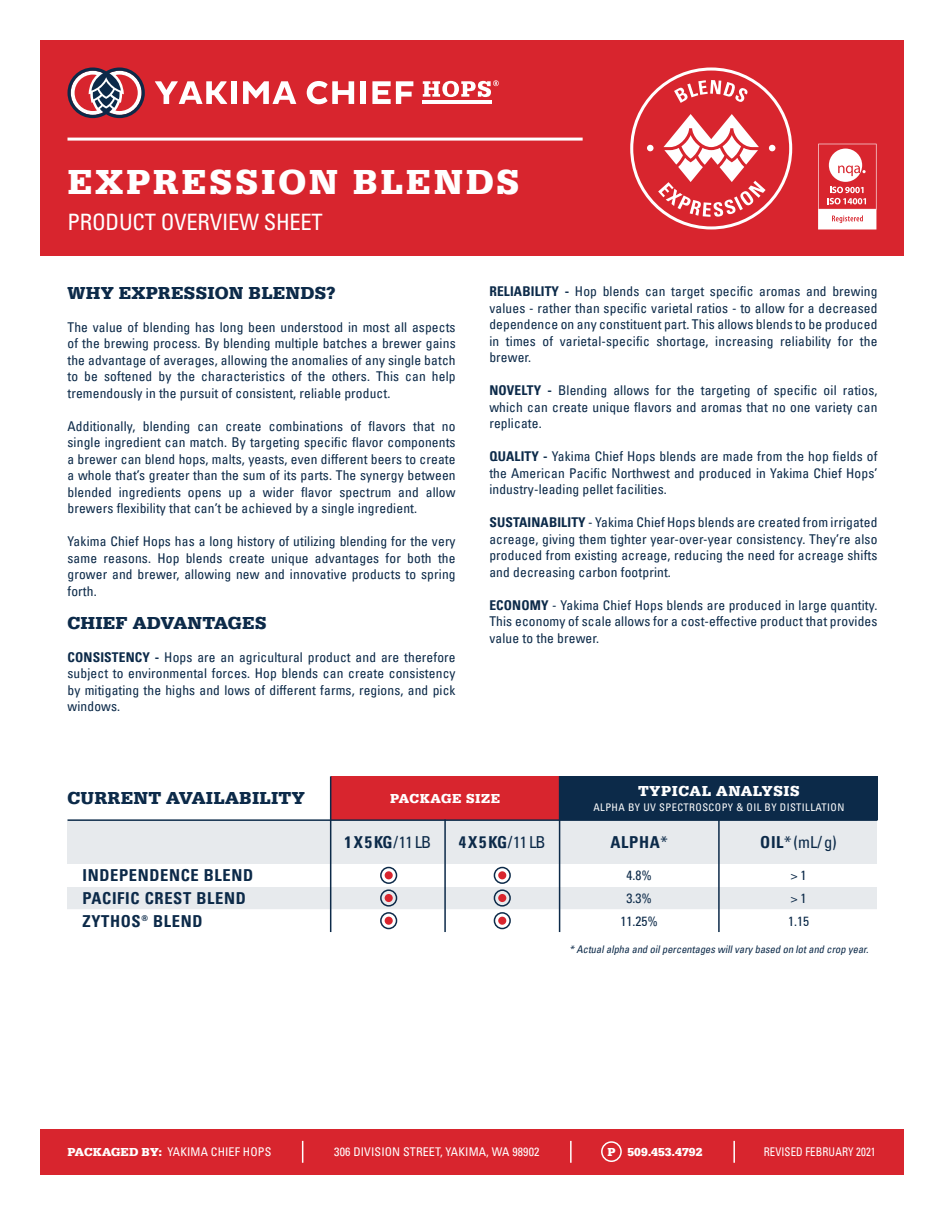
<style>
.page{position:relative;width:945px;height:1215px;background:#fff}
.page>*{position:absolute;margin:0;border:0;box-sizing:border-box;transform-origin:0 0}
.t1{font:700 36px "Egyptienne URW";letter-spacing:.075em;color:#fff}
.t2{font:condensed 22.5px "Univers LT Std";letter-spacing:-.01em;color:#fff}
.t3{font:700 18px "Egyptienne URW";letter-spacing:.01em;color:#0c2a49}
.t4{font:700 condensed 16.5px "Univers LT Pro";letter-spacing:.04em;color:#0c2a49}
.t5{font:condensed 16.5px "Univers LT Pro";color:#0c2a49}
.t6{font:700 15px "Egyptienne URW";letter-spacing:.04em;color:#fff}
.t7{font:condensed 13.5px/16.5px "Univers LT Pro";letter-spacing:.01em;color:#0c2a49;text-align:justify}
.t8{font:700 13.5px "Egyptienne URW";letter-spacing:.04em;color:#fff}
.t9{font:condensed 12px "Univers LT Pro";letter-spacing:.01em;color:#fff}
.t10{font:condensed 12px "Univers LT Pro";letter-spacing:.01em;color:#fff;scale:.9 1}
.t11{font:700 12px "Egyptienne URW";letter-spacing:.01em;color:#fff}
.t12{font:italic condensed 10.5px "Univers LT Pro";color:#0c2a49}
.t13{font:condensed 10.5px "Univers LT Pro";letter-spacing:.04em;color:#fff}
.s1{font-weight:700}
.s2{font-weight:400}
.s3{font-family:"Egyptienne URW";font-weight:700;font-stretch:normal}
</style>
<div class="page">
<div style="left:40px;top:40px;width:864px;height:216px;background:#d8252e"></div>
<hr style="left:68px;top:138px;width:515px;height:3px;background:#fff">
<svg style="left:818px;top:144px;width:59px;height:86px"></svg>
<div style="left:40px;top:1129px;width:864px;height:45px;background:#d8252e"></div>
<div style="left:601px;top:1141px;width:21px;height:21px;border:2px solid #fff;border-radius:50%"></div>
<svg style="left:302px;top:1141px;width:1px;height:22px"></svg>
<hr style="left:570px;top:1141px;width:2px;height:22px;background:#fff">
<hr style="left:733px;top:1141px;width:2px;height:22px;background:#fff">
<div style="left:68px;top:887px;width:810px;height:22px;background:#e7eaed"></div>
<div style="left:68px;top:821px;width:810px;height:43px;background:#e7eaed"></div>
<div style="left:559px;top:776px;width:319px;height:44px;background:#0c2a49"></div>
<div style="left:331px;top:776px;width:228px;height:43px;background:#d8252e"></div>
<div style="left:380px;top:867px;width:17px;height:17px;border:2px solid #0c2a49;border-radius:50%"></div>
<div style="left:385px;top:871px;width:8px;height:8px;background:#d8252e;border-radius:50%"></div>
<div style="left:380px;top:912px;width:17px;height:17px;border:2px solid #0c2a49;border-radius:50%"></div>
<div style="left:385px;top:917px;width:8px;height:8px;background:#d8252e;border-radius:50%"></div>
<div style="left:380px;top:889px;width:17px;height:18px;border:2px solid #0c2a49;border-radius:50%"></div>
<div style="left:385px;top:894px;width:8px;height:8px;background:#d8252e;border-radius:50%"></div>
<div style="left:494px;top:867px;width:17px;height:17px;border:2px solid #0c2a49;border-radius:50%"></div>
<div style="left:498px;top:871px;width:8px;height:8px;background:#d8252e;border-radius:50%"></div>
<div style="left:494px;top:912px;width:17px;height:17px;border:2px solid #0c2a49;border-radius:50%"></div>
<div style="left:498px;top:917px;width:8px;height:8px;background:#d8252e;border-radius:50%"></div>
<div style="left:494px;top:889px;width:17px;height:18px;border:2px solid #0c2a49;border-radius:50%"></div>
<div style="left:498px;top:894px;width:8px;height:8px;background:#d8252e;border-radius:50%"></div>
<hr style="left:68px;top:819px;width:810px;height:2px;background:#0c2a49">
<hr style="left:330px;top:776px;width:1px;height:156px;background:#0c2a49">
<hr style="left:559px;top:776px;width:1px;height:156px;background:#0c2a49">
<hr style="left:444px;top:819px;width:2px;height:113px;background:#0c2a49">
<hr style="left:718px;top:804px;width:2px;height:128px;background:#0c2a49">
<svg style="left:630px;top:68px;width:162px;height:162px"></svg>
<svg style="left:67px;top:68px;width:78px;height:50px"></svg>
<svg style="left:155px;top:81px;width:72px;height:23px"></svg>
<div style="left:231px;top:81px;width:6px;height:23px;background:#fff"></div>
<svg style="left:243px;top:81px;width:53px;height:23px"></svg>
<svg style="left:307px;top:81px;width:47px;height:23px"></svg>
<div style="left:361px;top:81px;width:5px;height:23px;background:#fff"></div>
<svg style="left:372px;top:81px;width:41px;height:23px"></svg>
<hr style="left:423px;top:101px;width:69px;height:3px;background:#fff">
<svg style="left:423px;top:80px;width:76px;height:17px"></svg>
<p class="t1" style="left:68px;top:160px;width:453px">EXPRESSION BLENDS</p>
<p class="t2" style="left:68px;top:207px;width:257px">PRODUCT OVERVIEW SHEET</p>
<p class="t3" style="left:68px;top:282px;width:270px">WHY EXPRESSION BLENDS?</p>
<p class="t7" style="left:68px;top:319px;width:390px">The value of blending has long been understood in most all aspects of the brewing process. By blending multiple batches a brewer gains the advantage of averages, allowing the anomalies of any single batch to be softened by the characteristics of the others. This can help tremendously in the pursuit of consistent, reliable product.</p>
<p class="t7" style="left:68px;top:418px;width:390px">Additionally, blending can create combinations of flavors that no single ingredient can match. By targeting specific flavor components a brewer can blend hops, malts, yeasts, even different beers to create a whole that’s greater than the sum of its parts. The synergy between blended ingredients opens up a wider flavor spectrum and allow brewers flexibility that can’t be achieved by a single ingredient.</p>
<p class="t7" style="left:68px;top:533px;width:390px">Yakima Chief Hops has a long history of utilizing blending for the very same reasons. Hop blends create unique advantages for both the grower and brewer, allowing new and innovative products to spring forth.</p>
<p class="t3" style="left:68px;top:612px;width:200px">CHIEF ADVANTAGES</p>
<p class="t7" style="left:68px;top:649px;width:390px"><span class="s1">CONSISTENCY -</span> Hops are an agricultural product and are therefore subject to environmental forces. Hop blends can create consistency by mitigating the highs and lows of different farms, regions, and pick windows.</p>
<p class="t7" style="left:489px;top:283px;width:390px"><span class="s1">RELIABILITY -</span> Hop blends can target specific aromas and brewing values - rather than specific varietal ratios - to allow for a decreased dependence on any constituent part. This allows blends to be produced in times of varietal-specific shortage, increasing reliability for the brewer.</p>
<p class="t7" style="left:489px;top:382px;width:390px"><span class="s1">NOVELTY -</span> Blending allows for the targeting of specific oil ratios, which can create unique flavors and aromas that no one variety can replicate.</p>
<p class="t7" style="left:489px;top:448px;width:390px"><span class="s1">QUALITY -</span> Yakima Chief Hops blends are made from the hop fields of the American Pacific Northwest and produced in Yakima Chief Hops’ industry-leading pellet facilities.</p>
<p class="t7" style="left:489px;top:514px;width:390px"><span class="s1">SUSTAINABILITY</span> - Yakima Chief Hops blends are created from irrigated acreage, giving them tighter year-over-year consistency. They’re also produced from existing acreage, reducing the need for acreage shifts and decreasing carbon footprint.</p>
<p class="t7" style="left:489px;top:596px;width:390px"><span class="s1">ECONOMY</span> - Yakima Chief Hops blends are produced in large quantity.<br>This economy of scale allows for a cost-effective product that provides value to the brewer.</p>
<p class="t3" style="left:68px;top:787px;width:239px">CURRENT AVAILABILITY</p>
<p class="t8" style="left:390px;top:790px;width:112px">PACKAGE SIZE</p>
<p class="t6" style="left:638px;top:782px;width:163px">TYPICAL ANALYSIS</p>
<p class="t13" style="left:593px;top:800px;width:252px">ALPHA BY UV SPECTROSCOPY &amp; OIL BY DISTILLATION</p>
<p class="t4" style="left:344px;top:832px;width:88px">1 X 5 KG<span class="s2">/11 LB</span></p>
<p class="t4" style="left:459px;top:832px;width:88px">4 X 5 KG<span class="s2">/11 LB</span></p>
<p class="t4" style="left:611px;top:832px;width:59px">ALPHA<span class="s2">*</span></p>
<p class="t5" style="left:760px;top:832px;width:78px"><span class="s1">OIL</span>* (mL/g)</p>
<p class="t4" style="left:82px;top:865px;width:172px">INDEPENDENCE BLEND</p>
<p class="t4" style="left:82px;top:911px;width:121px">ZYTHOS® BLEND</p>
<p class="t4" style="left:82px;top:888px;width:165px">PACIFIC CREST BLEND</p>
<p class="t7" style="left:626px;top:867px;width:27px">4.8%</p>
<p class="t7" style="left:626px;top:889px;width:27px">3.3%</p>
<p class="t7" style="left:620px;top:912px;width:39px">11.25%</p>
<p class="t7" style="left:791px;top:867px;width:17px">&gt; 1</p>
<p class="t7" style="left:791px;top:889px;width:17px">&gt; 1</p>
<p class="t7" style="left:788px;top:912px;width:22px">1.15</p>
<p class="t12" style="left:569px;top:943px;width:303px">* Actualalpha and oilpercentages willvary based on lotand crop year.</p>
<p class="t9" style="left:68px;top:1144px;width:205px"><span class="s3">PACKAGED BY:</span> YAKIMA CHIEF HOPS</p>
<p class="t9" style="left:334px;top:1144px;width:207px">306 DIVISION STREET, YAKIMA, WA 98902</p>
<p class="t11" style="left:607px;top:1144px;width:10px">P</p>
<p class="t11" style="left:627px;top:1145px;width:77px">509.453.4792</p>
<p class="t10" style="left:764px;top:1144px;width:126px">REVISED FEBRUARY 2021</p>
</div>
